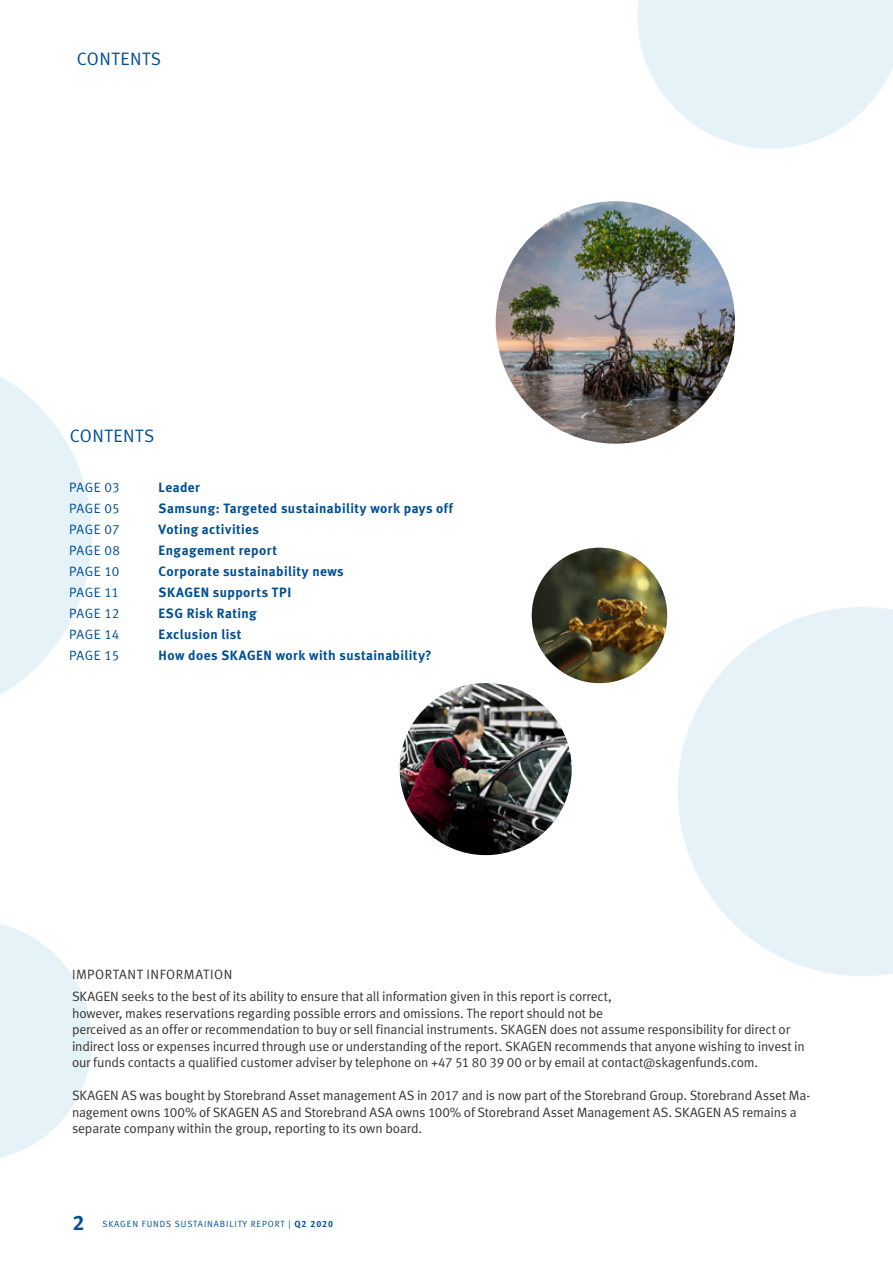
<style>
.page{position:relative;width:893px;height:1263px;background:#fff}
.page>*{position:absolute;margin:0;border:0;box-sizing:border-box;transform-origin:0 0}
.t1{font:21px "Meta Bold LF";color:#004f93}
.t2{font:18px "Meta Normal LF";letter-spacing:.03em;color:#004f93}
.t3{font:13.5px/16.5px "Meta Normal LF";letter-spacing:-.015em;color:#343433}
.t4{font:700 13.5px/21px "Meta";letter-spacing:.03em;color:#004f93}
.t5{font:13.5px/21px "Meta Normal LF";letter-spacing:.03em;color:#004f93;text-align:justify}
.t6{font:9px "Meta Normal LF";letter-spacing:.1em;color:#004f93}
.s1{font-style:inherit}
.s2{font-family:"Meta Bold LF"}
</style>
<div class="page">
<svg style="left:678px;top:607px;width:215px;height:369px;fill:#e5f2f7"></svg>
<svg style="left:0;top:376px;width:92px;height:319px"></svg>
<svg style="left:0;top:924px;width:92px;height:234px"></svg>
<svg style="left:637px;top:0;width:256px;height:149px"></svg>
<img style="left:496px;top:201px;width:239px;height:243px">
<img style="left:400px;top:683px;width:172px;height:172px;border-radius:86px">
<img style="left:532px;top:548px;width:135px;height:135px;border-radius:68px">
<h2 class="t2" style="left:77px;top:49px;width:86px">CONTENTS</h2>
<h2 class="t2" style="left:70px;top:426px;width:86px">CONTENTS</h2>
<p class="t5" style="left:69px;top:476px;width:52px">PAGE 03<br>PAGE 05<br>PAGE 07<br>PAGE 08<br>PAGE 10<br>PAGE 11<br>PAGE 12<br>PAGE 14<br>PAGE 15</p>
<p class="t4" style="left:159px;top:476px;width:296px">Leader<br>Samsung: Targeted sustainability work pays off<br>Voting activities<br>Engagement report<br>Corporate sustainability news<br>SKAGEN supports TPI<br>ESG Risk Rating<br>Exclusion list<br>How does SKAGEN work with sustainability?</p>
<p class="t3" style="left:72px;top:963px;width:541px;line-height:22.2px">IMPORTANT INFORMATION<br>SKAGEN seeks to the best of its ability to ensure that all information given in this report is correct,</p>
<p class="t3" style="left:72px;top:1005px;width:734px">however, makes reservations regarding possible errors and omissions. The report should not be<br>perceived as an offer or recommendation to buy or sell financial instruments. SKAGEN does not assume responsibility for direct or indirect loss or expenses incurred through use or understanding of the report. SKAGEN recommends that anyone wishing to invest in our funds contacts a qualified customer adviser by telephone on +47 51 80 39 00 or by email at contact@skagenfunds.com.</p>
<p class="t3" style="left:72px;top:1087px;width:740px">SKAGEN AS was bought by Storebrand Asset management AS in 2017 and is now part of the Storebrand Group. Storebrand Asset Ma&shy;nagement owns 100% of SKAGEN AS and Storebrand ASA owns 100% of Storebrand Asset Management AS. SKAGEN AS remains a separate company within the group, reporting to its own board.</p>
<h1 class="t1" style="left:73px;top:1210px;width:13px">2</h1>
<p class="t6" style="left:102px;top:1219px;width:232px">SKAGEN F<span class="s1">UNDS</span> SUSTAINABILITY <span class="s1">REPORT</span> | <span class="s2">Q2 2020</span></p>
</div>
